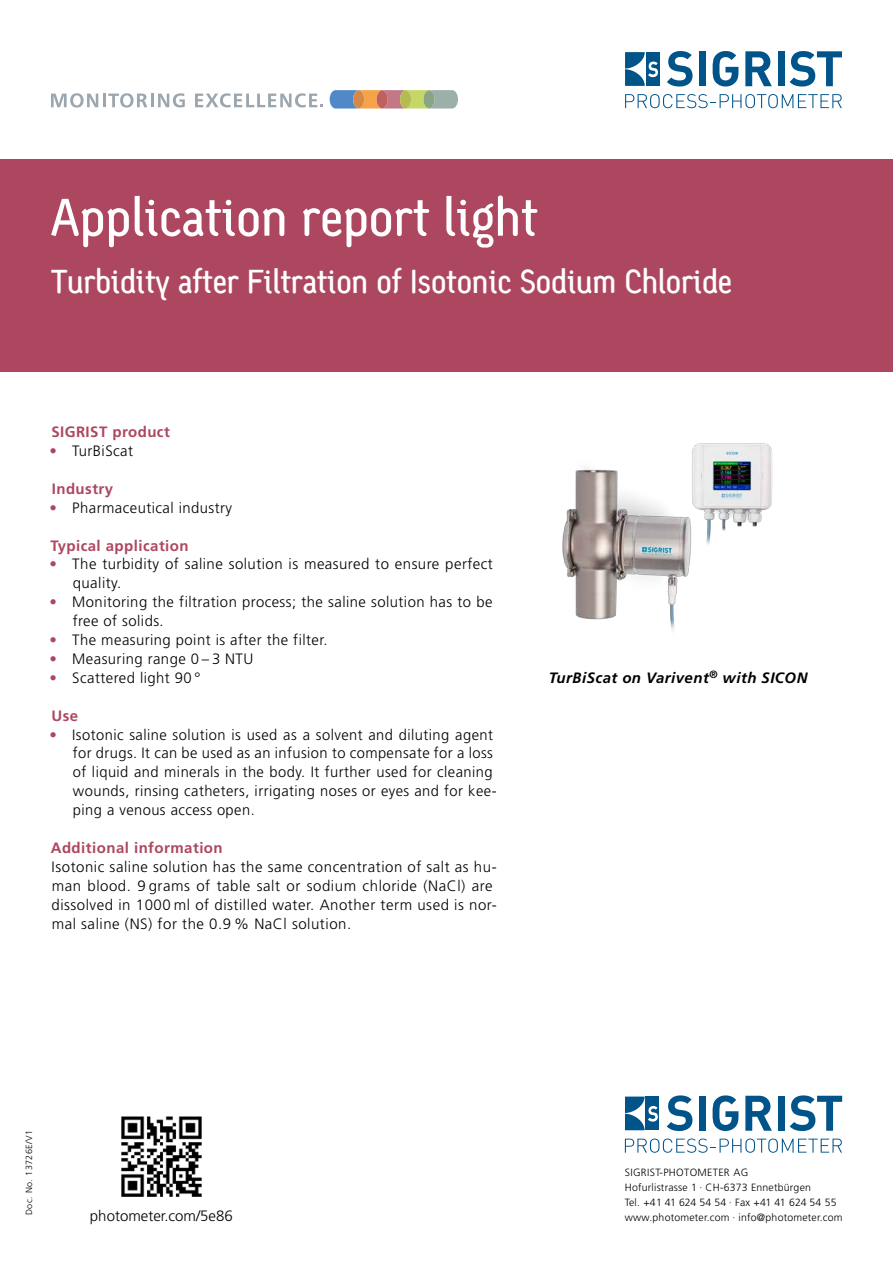
<style>
.page{position:relative;width:893px;height:1263px;background:#fff}
.page>*{position:absolute;margin:0;border:0;box-sizing:border-box;transform-origin:0 0}
.t1{font:54px "Sgiv 1 Medium CAP Snum";color:#fff}
.t2{font:33.75px "Sgiv 1 Medium CAP Snum";letter-spacing:-.005em;color:#fff}
.t3{font:300 15px/18.9px "Frutiger LT";letter-spacing:.03em;color:#000}
.t4{font:700 15px "Frutiger LT";letter-spacing:.03em;color:#ad4760}
.t5{font:italic 700 15px "Frutiger LT Com";letter-spacing:.03em;color:#000}
.t6{font:300 15px "Frutiger LT";color:#000}
.t7{font:300 10.5px/15px "Frutiger LT";letter-spacing:.02em;color:#000}
.t8{font:300 9px "Frutiger LT";letter-spacing:.04em;color:#000}
.s1{color:#ad4760}
</style>
<div class="page">
<svg style="left:667px;top:51px;width:26px;height:36px"></svg>
<div style="left:699px;top:51px;width:7px;height:35px;background:#005489"></div>
<svg style="left:712px;top:51px;width:26px;height:36px"></svg>
<svg style="left:745px;top:51px;width:27px;height:35px"></svg>
<div style="left:778px;top:51px;width:6px;height:35px;background:#005489"></div>
<svg style="left:790px;top:51px;width:52px;height:36px"></svg>
<svg style="left:625px;top:94px;width:217px;height:14px"></svg>
<div style="left:646px;top:52px;width:13px;height:34px;background:#005489"></div>
<svg style="left:625px;top:52px;width:33px;height:34px"></svg>
<div style="left:0;top:159px;width:893px;height:213px;background:#ad4760"></div>
<svg style="left:667px;top:1095px;width:25px;height:36px"></svg>
<div style="left:699px;top:1096px;width:7px;height:35px;background:#005489"></div>
<svg style="left:712px;top:1095px;width:26px;height:36px"></svg>
<svg style="left:745px;top:1096px;width:27px;height:35px"></svg>
<div style="left:778px;top:1096px;width:7px;height:35px;background:#005489"></div>
<svg style="left:790px;top:1095px;width:52px;height:36px"></svg>
<svg style="left:625px;top:1138px;width:217px;height:15px"></svg>
<div style="left:645px;top:1097px;width:14px;height:33px;background:#005489"></div>
<svg style="left:625px;top:1097px;width:33px;height:33px"></svg>
<img style="left:121px;top:1116px;width:81px;height:81px">
<svg style="left:330px;top:90px;width:128px;height:19px;background:#afa28a"></svg>
<div style="left:423px;top:90px;width:12px;height:18px;background:#89a584;border-radius:50%"></div>
<svg style="left:51px;top:93px;width:134px;height:15px"></svg>
<svg style="left:195px;top:93px;width:128px;height:14px"></svg>
<img style="left:562px;top:443px;width:211px;height:188px">
<h1 class="t1" style="left:51px;top:189px;width:488px">Application report light</h1>
<h2 class="t2" style="left:51px;top:264px;width:683px">Turbidity after Filtration of Isotonic Sodium Chloride</h2>
<p class="t4" style="left:51px;top:423px;width:120px">SIGRIST product</p>
<p class="t3" style="left:50px;top:442px;width:85px"><span class="s1">•</span> TurBiScat</p>
<p class="t4" style="left:52px;top:480px;width:63px">Industry</p>
<p class="t3" style="left:50px;top:498px;width:184px"><span class="s1">•</span> Pharmaceutical industry</p>
<p class="t4" style="left:51px;top:536px;width:140px">Typical application</p>
<p class="t3" style="left:73px;top:555px;width:422px;text-indent:-23px"><span class="s1">•</span> The turbidity of saline solution is measured to ensure perfect quality.</p>
<p class="t3" style="left:73px;top:593px;width:421px;text-indent:-23px"><span class="s1">•</span> Monitoring the filtration process; the saline solution has to be free of solids.</p>
<p class="t3" style="left:50px;top:631px;width:280px"><span class="s1">•</span> The measuring point is after the filter.</p>
<p class="t3" style="left:50px;top:649px;width:205px"><span class="s1">•</span> Measuring range 0 – 3 NTU</p>
<p class="t3" style="left:50px;top:668px;width:152px"><span class="s1">•</span> Scattered light 90 °</p>
<p class="t4" style="left:51px;top:707px;width:28px">Use</p>
<p class="t3" style="left:73px;top:725px;width:425px;text-indent:-23px"><span class="s1">•</span> Isotonic saline solution is used as a solvent and diluting agent for drugs. It can be used as an infusion to compensate for a loss of liquid and minerals in the body. It further used for cleaning wounds, rinsing catheters, irrigating noses or eyes and for kee&shy;ping a venous access open.</p>
<p class="t4" style="left:51px;top:839px;width:173px">Additional information</p>
<p class="t3" style="left:51px;top:857px;width:447px">Isotonic saline solution has the same concentration of salt as hu&shy;man blood. 9 grams of table salt or sodium chloride (NaCl) are dissolved in 1000 ml of distilled water. Another term used is nor&shy;mal saline (NS) for the 0.9 % NaCl solution.</p>
<p class="t5" style="left:549px;top:669px;width:260px">TurBiScat on Varivent<sup>®</sup> with SICON</p>
<p class="t8" style="left:24px;top:1215px;width:86px;rotate:-90deg">Doc. No. 13726E/V1</p>
<p class="t7" style="left:625px;top:1165px;width:213px">SIGRIST-PHOTOMETER AG<br>Hofurlistrasse 1 · CH-6373 Ennetbürgen<br>Tel. +41 41 624 54 54 · Fax +41 41 624 54 55</p>
<p class="t6" style="left:90px;top:1207px;width:144px">photometer.com/5e86</p>
<p class="t7" style="left:625px;top:1210px;width:219px">www.photometer.com · info@photometer.com</p>
</div>
